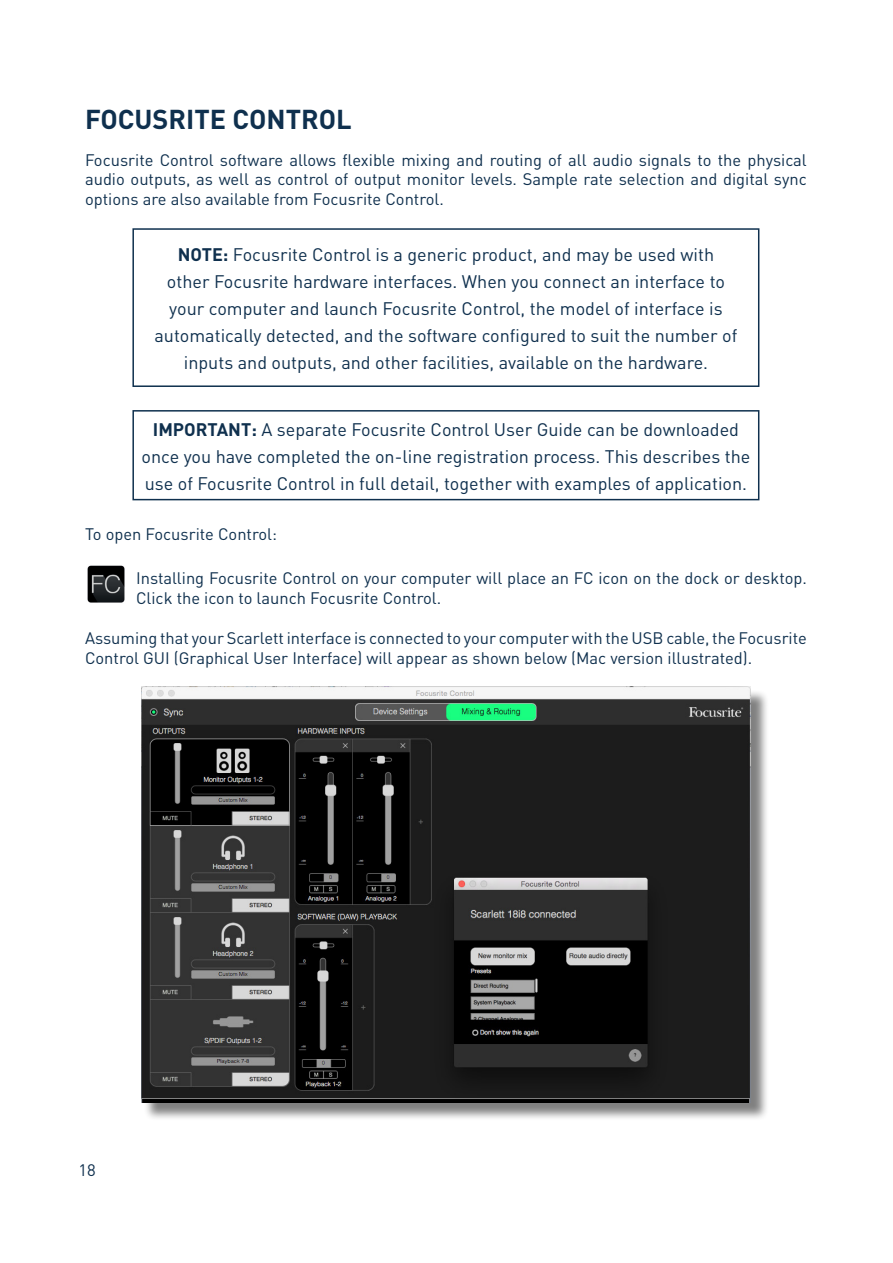
<style>
.page{position:relative;width:893px;height:1263px;background:#fff}
.page>*{position:absolute;margin:0;border:0;box-sizing:border-box;transform-origin:0 0}
.t1{font:700 27px "DIN";color:#0f304e}
.t2{font:18px/27px "DIN";color:#0f304e;text-align:center}
.t3{font:16.5px/19.8px "DIN";color:#0f304e}
.s1{font-weight:700}
</style>
<div class="page">
<div style="left:132px;top:228px;width:627px;height:159px;border:2px solid #0f304e"></div>
<div style="left:132px;top:410px;width:627px;height:90px;border:2px solid #0f304e"></div>
<img style="left:87px;top:565px;width:38px;height:38px">
<div style="left:143px;top:689px;width:626px;height:433px;background:#000;opacity:.5"></div>
<img style="left:141px;top:687px;width:610px;height:416px">
<h1 class="t1" style="left:85px;top:101px;width:268px">FOCUSRITE CONTROL</h1>
<p class="t3" style="left:85px;top:149px;width:723px;text-align:justify">Focusrite Control software allows flexible mixing and routing of all audio signals to the physical audio outputs, as well as control of output monitor levels. Sample rate selection and digital sync options are also available from Focusrite Control.</p>
<p class="t2" style="left:155px;top:241px;width:584px"><span class="s1">NOTE:</span> Focusrite Control is a generic product, and may be used with other Focusrite hardware interfaces. When you connect an interface to your computer and launch Focusrite Control, the model of interface is automatically detected, and the software configured to suit the number of inputs and outputs, and other facilities, available on the hardware.</p>
<p class="t2" style="left:141px;top:415px;width:610px"><span class="s1">IMPORTANT:</span> A separate Focusrite Control User Guide can be downloaded once you have completed the on-line registration process. This describes the use of Focusrite Control in full detail, together with examples of application.</p>
<p class="t3" style="left:85px;top:524px;width:193px">To open Focusrite Control:</p>
<p class="t3" style="left:136px;top:568px;width:672px">Installing Focusrite Control on your computer will place an FC icon on the dock or desktop.<br>Click the icon to launch Focusrite Control.</p>
<p class="t3" style="left:85px;top:628px;width:723px">Assuming that your Scarlett interface is connected to your computer with the USB cable, the Focusrite<br>Control GUI (Graphical User Interface) will appear as shown below (Mac version illustrated).</p>
<p class="t3" style="left:78px;top:1160px;width:19px">18</p>
</div>
